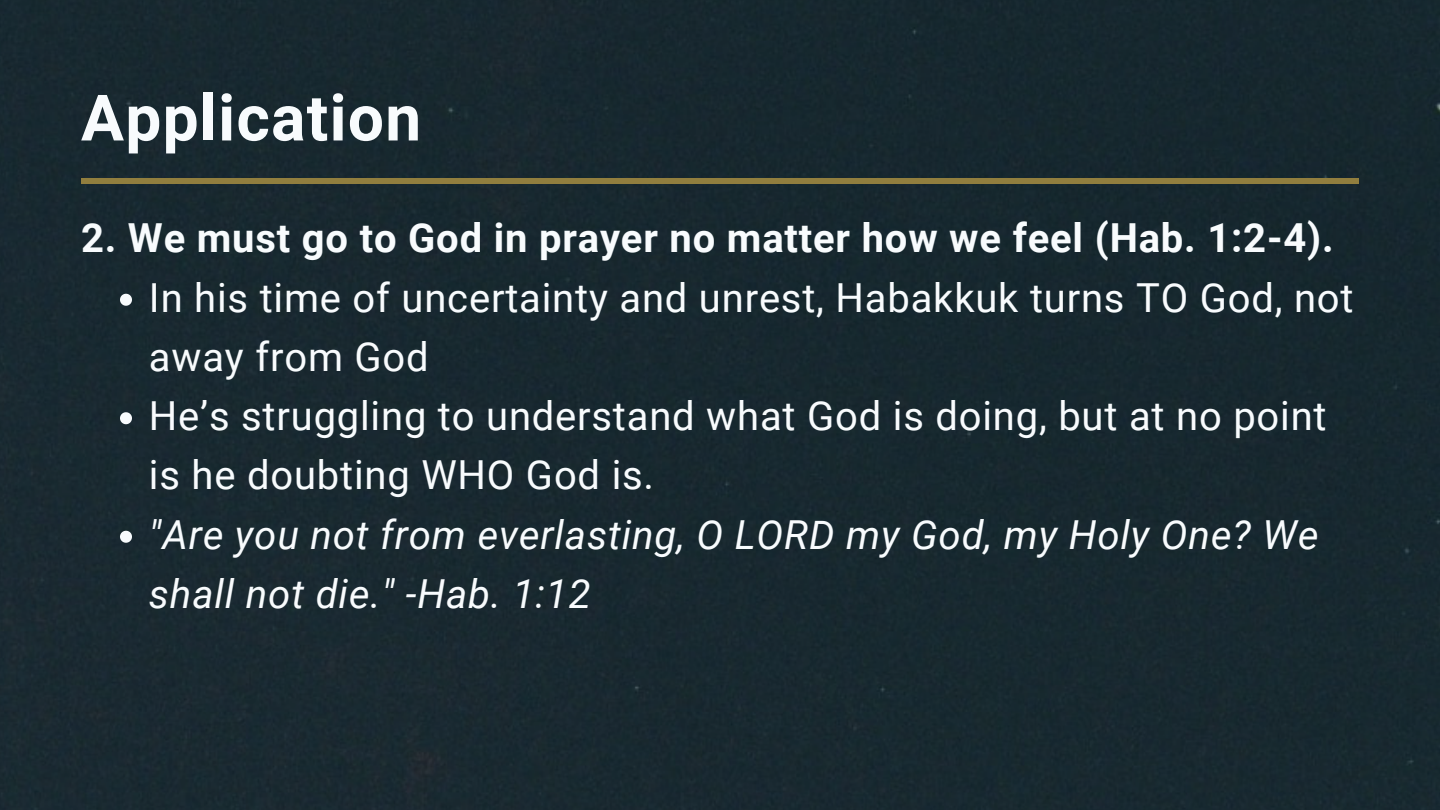
<style>
.page{position:relative;width:1440px;height:810px;background:#18282f}
.page>*{position:absolute;margin:0;border:0;box-sizing:border-box;transform-origin:0 0}
.t1{font:700 64px "Roboto";letter-spacing:.02em;color:#f8fbfd}
.t2{font:40px/59.2px "Roboto";letter-spacing:.02em;color:#f8fbfd}
.t3{font:italic 40px/59.2px "Roboto";letter-spacing:.02em;color:#f8fbfd}
.t4{font:700 40px "Roboto";letter-spacing:.02em;color:#f8fbfd}
</style>
<div class="page">
<div style="left:81px;top:178px;width:1278px;height:6px;background:#917e3e"></div>
<svg style="left:120px;top:294px;width:12px;height:12px"></svg>
<svg style="left:120px;top:412px;width:12px;height:12px"></svg>
<svg style="left:120px;top:531px;width:12px;height:12px"></svg>
<h1 class="t1" style="left:81px;top:81px;width:342px">Application</h1>
<h2 class="t4" style="left:81px;top:215px;width:1254px">2. We must go to God in prayer no matter how we feel (Hab. 1:2-4).</h2>
<p class="t2" style="left:149px;top:268px;width:1206px">In his time of uncertainty and unrest, Habakkuk turns TO God, not away from God</p>
<p class="t2" style="left:149px;top:387px;width:1179px">He’s struggling to understand what God is doing, but at no point is he doubting WHO God is.</p>
<p class="t3" style="left:149px;top:505px;width:1171px">"Are you not from everlasting, O LORD my God, my Holy One? We shall not die." -Hab. 1:12</p>
</div>
